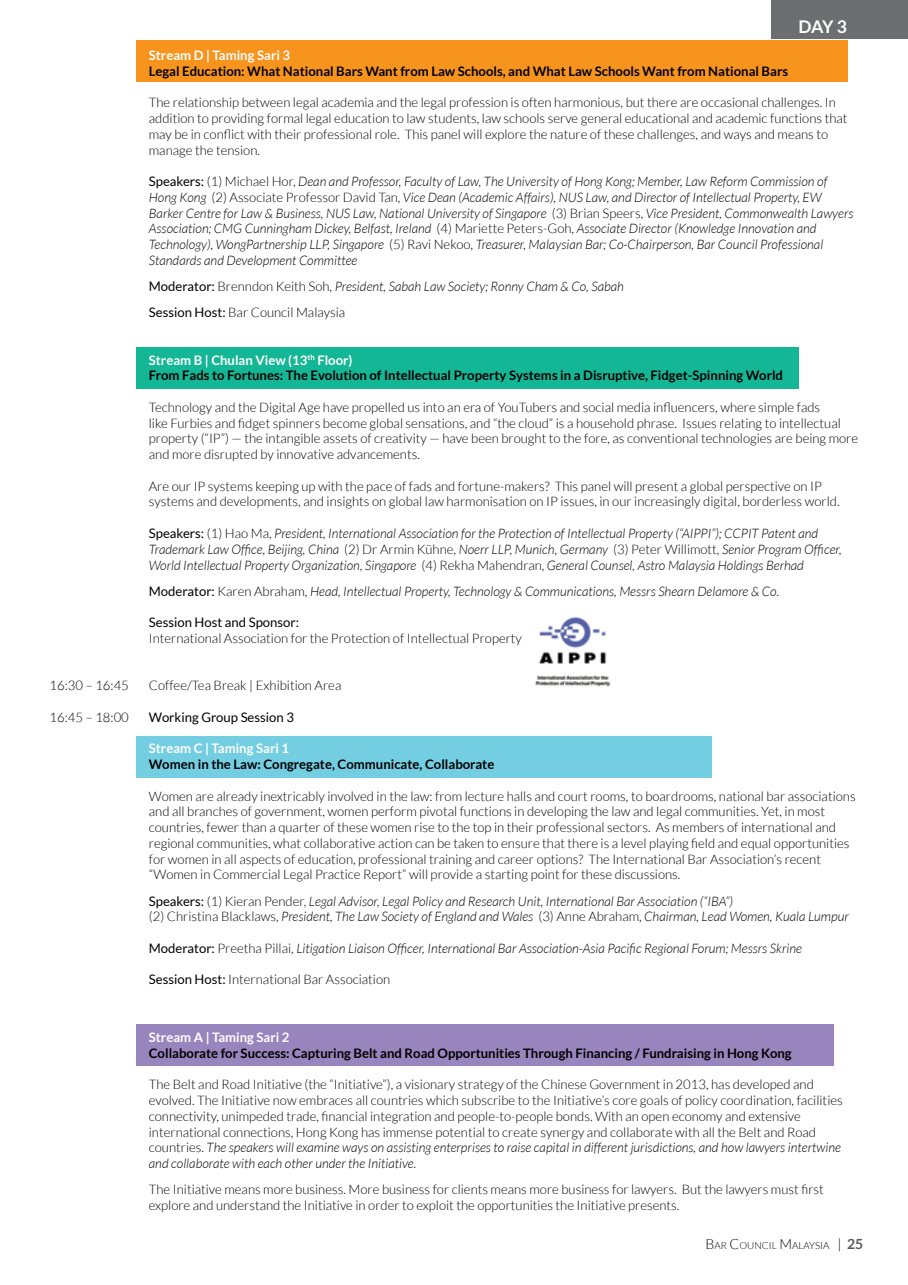
<style>
.page{position:relative;width:908px;height:1285px;background:#fff}
.page>*{position:absolute;margin:0;border:0;box-sizing:border-box;transform-origin:0 0}
.t1{font:700 17.5px "Lato";color:#fff}
.t2{font:300 13.12px/15.8px "Lato";color:#000}
.t3{font:italic 300 13.12px/15.8px "Lato";color:#000}
.t4{font:700 13.12px/15.8px "Lato";color:#000}
.t5{font:700 13.12px "Lato";color:#fff}
.t6{font:13.12px "Lato";color:#000}
.t7{font:300 9.8px "Lato";color:#000}
.s1{font-weight:400;font-style:normal}
.s2{font-style:normal}
.s3{color:#fff}
.s4{font-weight:400}
.s5{font-style:italic}
.s6{font-size:14px}
.s7{font-weight:700;font-size:14px;color:#58595b}
</style>
<div class="page">
<div style="left:136px;top:1024px;width:697px;height:42px;background:#9885be"></div>
<div style="left:136px;top:736px;width:576px;height:42px;background:#74cee2"></div>
<div style="left:771px;top:0;width:137px;height:39px;background:#6d6e71"></div>
<div style="left:136px;top:347px;width:663px;height:41px;background:#14b795"></div>
<div style="left:136px;top:40px;width:712px;height:41px;background:#f7941e"></div>
<img style="left:535px;top:616px;width:76px;height:71px">
<h1 class="t1" style="left:798px;top:17px;width:50px">DAY 3</h1>
<p class="t5" style="left:149px;top:48px;width:143px">Stream D | Taming Sari 3</p>
<p class="t4" style="left:149px;top:63px;width:641px">Legal Education: What National Bars Want from Law Schools, and What Law Schools Want from National Bars</p>
<p class="t2" style="left:149px;top:95px;width:700px">The relationship between legal academia and the legal profession is often harmonious, but there are occasional challenges. In addition to providing formal legal education to law students, law schools serve general educational and academic functions that may be in conflict with their professional role. This panel will explore the nature of these challenges, and ways and means to manage the tension.</p>
<p class="t3" style="left:149px;top:174px;width:706px"><span class="s1">Speakers:</span> <span class="s2">(1) Michael Hor,</span> Dean and Professor, Faculty of Law, The University of Hong Kong; Member, Law Reform Commission of Hong Kong <span class="s2">(2) Associate Professor David Tan,</span> Vice Dean (Academic Affairs), NUS Law, and Director of Intellectual Property, EW Barker Centre for Law &amp; Business, NUS Law, National University of Singapore <span class="s2">(3) Brian Speers,</span> Vice President, Commonwealth Lawyers Association; CMG Cunningham Dickey, Belfast, Ireland <span class="s2">(4) Mariette Peters-Goh,</span> Associate Director (Knowledge Innovation and Technology), WongPartnership LLP, Singapore <span class="s2">(5) Ravi Nekoo,</span> Treasurer, Malaysian Bar; Co-Chairperson, Bar Council Professional Standards and Development Committee</p>
<p class="t3" style="left:149px;top:274px;width:477px;line-height:26.2px"><span class="s1">Moderator:</span> <span class="s2">Brenndon Keith Soh,</span> President, Sabah Law Society; Ronny Cham &amp; Co, Sabah<br><span class="s1">Session Host:</span> <span class="s2">Bar Council Malaysia</span></p>
<p class="t4" style="left:149px;top:352px;width:636px"><span class="s3">Stream B | Chulan View (13</span><sup>th</sup> <span class="s3">Floor)<br></span>From Fads to Fortunes: The Evolution of Intellectual Property Systems in a Disruptive, Fidget-Spinning World</p>
<p class="t2" style="left:149px;top:399px;width:711px">Technology and the Digital Age have propelled us into an era of YouTubers and social media influencers, where simple fads<br>like Furbies and fidget spinners become global sensations, and “the cloud” is a household phrase. Issues relating to intellectual property (“IP”) — the intangible assets of creativity — have been brought to the fore, as conventional technologies are being more and more disrupted by innovative advancements.</p>
<p class="t2" style="left:149px;top:478px;width:692px">Are our IP systems keeping up with the pace of fads and fortune-makers? This panel will present a global perspective on IP systems and developments, and insights on global law harmonisation on IP issues, in our increasingly digital, borderless world.</p>
<p class="t3" style="left:149px;top:526px;width:694px"><span class="s1">Speakers:</span> <span class="s2">(1) Hao Ma,</span> President, International Association for the Protection of Intellectual Property (“AIPPI”); CCPIT Patent and<br>Trademark Law Office, Beijing, China <span class="s2">(2) Dr Armin Kühne,</span> Noerr LLP, Munich, Germany <span class="s2">(3) Peter Willimott,</span> Senior Program Officer,<br>World Intellectual Property Organization, Singapore <span class="s2">(4) Rekha Mahendran,</span> General Counsel, Astro Malaysia Holdings Berhad</p>
<p class="t3" style="left:149px;top:584px;width:632px"><span class="s1">Moderator:</span> <span class="s2">Karen Abraham,</span> Head, Intellectual Property, Technology &amp; Communications, Messrs Shearn Delamore &amp; Co.</p>
<p class="t6" style="left:149px;top:615px;width:152px">Session Host and Sponsor:</p>
<p class="t2" style="left:149px;top:630px;width:375px">International Association for the Protection of Intellectual Property</p>
<p class="t2" style="left:50px;top:678px;width:81px">16:30 – 16:45</p>
<p class="t2" style="left:149px;top:678px;width:194px">Coffee/Tea Break | Exhibition Area</p>
<p class="t2" style="left:50px;top:709px;width:81px">16:45 – 18:00</p>
<p class="t6" style="left:149px;top:710px;width:147px">Working Group Session 3</p>
<p class="t5" style="left:149px;top:741px;width:142px">Stream C | Taming Sari 1</p>
<p class="t4" style="left:149px;top:756px;width:347px">Women in the Law: Congregate, Communicate, Collaborate</p>
<p class="t2" style="left:149px;top:788px;width:708px">Women are already inextricably involved in the law: from lecture halls and court rooms, to boardrooms, national bar associations and all branches of government, women perform pivotal functions in developing the law and legal communities. Yet, in most countries, fewer than a quarter of these women rise to the top in their professional sectors. As members of international and regional communities, what collaborative action can be taken to ensure that there is a level playing field and equal opportunities for women in all aspects of education, professional training and career options? The International Bar Association’s recent “Women in Commercial Legal Practice Report” will provide a starting point for these discussions.</p>
<p class="t3" style="left:149px;top:893px;width:701px"><span class="s1">Speakers:</span> <span class="s2">(1) Kieran Pender,</span> Legal Advisor, Legal Policy and Research Unit, International Bar Association (“IBA”)<br><span class="s2">(2) Christina Blacklaws,</span> President, The Law Society of England and Wales <span class="s2">(3) Anne Abraham,</span> Chairman, Lead Women, Kuala Lumpur</p>
<p class="t3" style="left:149px;top:941px;width:654px"><span class="s1">Moderator:</span> <span class="s2">Preetha Pillai,</span> Litigation Liaison Officer, International Bar Association-Asia Pacific Regional Forum; Messrs Skrine</p>
<p class="t2" style="left:149px;top:972px;width:243px"><span class="s4">Session Host:</span> International Bar Association</p>
<p class="t5" style="left:149px;top:1030px;width:142px">Stream A | Taming Sari 2</p>
<p class="t4" style="left:149px;top:1045px;width:644px">Collaborate for Success: Capturing Belt and Road Opportunities Through Financing / Fundraising in Hong Kong</p>
<p class="t2" style="left:149px;top:1077px;width:695px">The Belt and Road Initiative (the “Initiative”), a visionary strategy of the Chinese Government in 2013, has developed and evolved. The Initiative now embraces all countries which subscribe to the Initiative’s core goals of policy coordination, facilities connectivity, unimpeded trade, financial integration and people-to-people bonds. With an open economy and extensive international connections, Hong Kong has immense potential to create synergy and collaborate with all the Belt and Road countries. <span class="s5">The speakers will examine ways on assisting enterprises to raise capital in different jurisdictions, and how lawyers intertwine and collaborate with each other under the Initiative.</span></p>
<p class="t2" style="left:149px;top:1182px;width:676px">The Initiative means more business. More business for clients means more business for lawyers. But the lawyers must first explore and understand the Initiative in order to exploit the opportunities the Initiative presents.</p>
<p class="t7" style="left:705px;top:1240px;width:159px"><span class="s6">B</span>AR <span class="s6">C</span>OUNCI L <span class="s6">M</span>ALAYSIA <span class="s6">|</span> <span class="s7">25</span></p>
</div>
